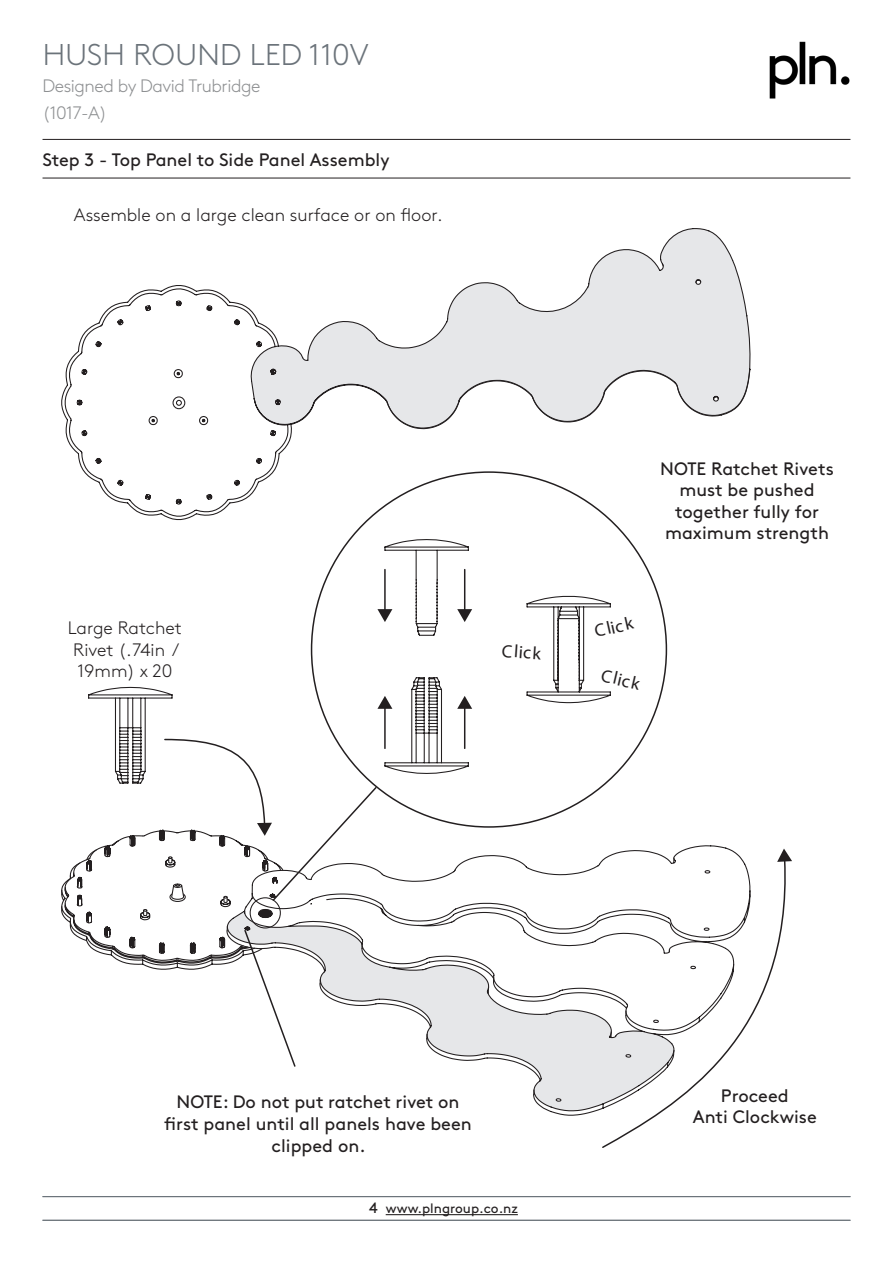
<style>
.page{position:relative;width:893px;height:1263px;background:#fff}
.page>*{position:absolute;margin:0;border:0;box-sizing:border-box;transform-origin:0 0}
.t1{font:300 30px "Brown Std";letter-spacing:.01em;color:#6b737a}
.t2{font:18px/21.6px "Brown Std";color:#231f20;text-align:center}
.t3{font:300 18px/21.6px "Brown Std";color:#231f20}
.t4{font:300 18px/27px "Brown Std";letter-spacing:-.025em;color:#8e9092}
.t5{font:18px "Myriad Pro";color:#231f20}
.t6{font:13.5px "Brown Std";color:#231f20}
.s1{font-size:15px}
</style>
<div class="page">
<hr style="left:43px;top:178px;width:807px;height:1px;background:#231f20">
<hr style="left:43px;top:139px;width:807px;height:1px;background:#231f20">
<hr style="left:386px;top:1214px;width:132px;height:1px;background:#231f20">
<hr style="left:43px;top:1220px;width:807px;height:1px;background:#6b737a">
<hr style="left:43px;top:1196px;width:807px;height:1px;background:#6b737a">
<img style="left:769px;top:41px;width:81px;height:58px">
<svg style="left:61px;top:285px;width:552px;height:236px"></svg>
<svg style="left:274px;top:228px;width:477px;height:201px"></svg>
<svg style="left:533px;top:1095px;width:68px;height:21px"></svg>
<svg style="left:378px;top:845px;width:364px;height:250px"></svg>
<svg style="left:601px;top:858px;width:185px;height:290px"></svg>
<svg style="left:777px;top:848px;width:15px;height:14px"></svg>
<svg style="left:88px;top:538px;width:524px;height:246px"></svg>
<hr style="left:384px;top:570px;width:2px;height:41px;background:#231f20">
<svg style="left:377px;top:609px;width:15px;height:13px"></svg>
<hr style="left:464px;top:570px;width:1px;height:41px;background:#231f20">
<svg style="left:457px;top:609px;width:15px;height:13px"></svg>
<hr style="left:464px;top:707px;width:1px;height:41px;background:#231f20">
<svg style="left:457px;top:696px;width:15px;height:13px"></svg>
<hr style="left:384px;top:707px;width:2px;height:41px;background:#231f20">
<svg style="left:377px;top:696px;width:15px;height:13px"></svg>
<svg style="left:76px;top:299px;width:205px;height:206px"></svg>
<svg style="left:61px;top:738px;width:317px;height:329px"></svg>
<h1 class="t1" style="left:43px;top:37px;width:328px">HUSH ROUND LED 110V</h1>
<p class="t4" style="left:43px;top:72px;width:219px">Designed by David Trubridge (1017-A)</p>
<p class="t2" style="left:43px;top:149px;width:349px">Step 3 - Top Panel to Side Panel Assembly</p>
<p class="t3" style="left:74px;top:205px;width:370px">Assemble on a large clean surface or on floor.</p>
<p class="t3" style="left:68px;top:617px;width:116px">Large Ratchet</p>
<p class="t3" style="left:73px;top:639px;width:107px">Rivet (.74in /<br>19mm) x 20</p>
<p class="t5" style="left:503px;top:639px;width:41px;rotate:4deg">Click</p>
<p class="t2" style="left:660px;top:458px;width:175px">NOTE Ratchet Rivets must be pushed</p>
<p class="t2" style="left:675px;top:501px;width:145px">together fully for</p>
<p class="t2" style="left:665px;top:522px;width:165px">maximum strength</p>
<p class="t5" style="left:592px;top:620px;width:41px;rotate:-13deg">Click</p>
<p class="t5" style="left:604px;top:664px;width:41px;rotate:13deg">Click</p>
<p class="t2" style="left:164px;top:1091px;width:309px">NOTE: Do not put ratchet rivet on first panel until all panels have been clipped on.</p>
<p class="t6" style="left:369px;top:1201px;width:150px"><span class="s1">4</span> www.plngroup.co.nz</p>
<p class="t2" style="left:721px;top:1085px;width:69px">Proceed</p>
<p class="t2" style="left:693px;top:1106px;width:126px">Anti Clockwise</p>
</div>
